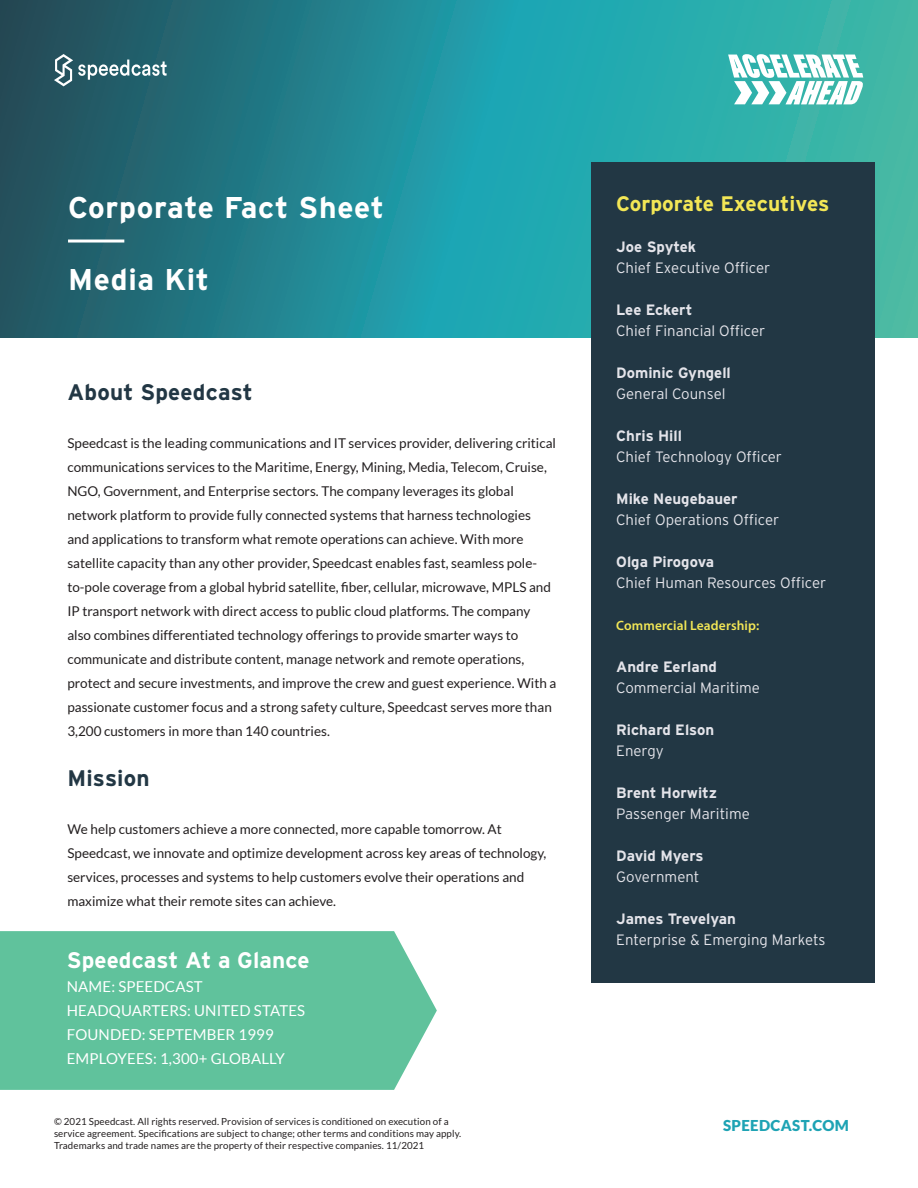
<style>
.page{position:relative;width:918px;height:1188px;background:#fff}
.page>*{position:absolute;margin:0;border:0;box-sizing:border-box;transform-origin:0 0}
.t1{font:700 30px "Interstate";letter-spacing:.025em;color:#fff}
.t2{font:700 22.5px "Interstate";letter-spacing:.01em;color:#223744}
.t3{font:700 22.5px "Interstate";letter-spacing:.005em;color:#fff}
.t4{font:700 21px "Interstate";color:#f3e756}
.t5{font:300 15px "Interstate";color:#e4e4ea}
.t6{font:700 15px "Interstate";color:#e4e4ea}
.t7{font:15px/24px "Lato";letter-spacing:.01em;color:#fff}
.t8{font:900 15px "Lato";letter-spacing:.025em;color:#1ea3b4}
.t9{font:13.5px/24px "Lato";color:#231f20}
.t10{font:600 13.5px "Myriad Pro";letter-spacing:.01em;color:#f3e756}
.t11{font:9.75px/11.7px "Lato";letter-spacing:.01em;color:#231f20}
</style>
<div class="page">
<svg style="left:0;top:0;width:918px;height:338px;background:#258b93"></svg>
<div style="left:591px;top:162px;width:283px;height:821px;background:#223744"></div>
<svg style="left:54px;top:54px;width:113px;height:32px;background:#507c86"></svg>
<svg style="left:728px;top:54px;width:136px;height:50px"></svg>
<div style="left:0;top:931px;width:437px;height:159px;background:#60c29c"></div>
<hr style="left:68px;top:240px;width:56px;height:3px;background:#fff">
<h1 class="t1" style="left:68px;top:191px;width:318px">Corporate Fact Sheet</h1>
<h1 class="t1" style="left:68px;top:263px;width:143px">Media Kit</h1>
<h2 class="t2" style="left:67px;top:380px;width:187px">About Speedcast</h2>
<p class="t9" style="left:67px;top:431px;width:490px">Speedcast is the leading communications and IT services provider, delivering critical communications services to the Maritime, Energy, Mining, Media, Telecom, Cruise, NGO, Government, and Enterprise sectors. The company leverages its global network platform to provide fully connected systems that harness technologies<br>and applications to transform what remote operations can achieve. With more satellite capacity than any other provider, Speedcast enables fast, seamless pole&shy;to-pole coverage from a global hybrid satellite, fiber, cellular, microwave, MPLS and IP transport network with direct access to public cloud platforms. The company also combines differentiated technology offerings to provide smarter ways to communicate and distribute content, manage network and remote operations, protect and secure investments, and improve the crew and guest experience. With a passionate customer focus and a strong safety culture, Speedcast serves more than 3,200 customers in more than 140 countries.</p>
<h2 class="t2" style="left:67px;top:765px;width:84px">Mission</h2>
<p class="t9" style="left:67px;top:817px;width:480px">We help customers achieve a more connected, more capable tomorrow. At Speedcast, we innovate and optimize development across key areas of technology, services, processes and systems to help customers evolve their operations and maximize what their remote sites can achieve.</p>
<h2 class="t3" style="left:67px;top:948px;width:244px">Speedcast At a Glance</h2>
<p class="t7" style="left:67px;top:975px;width:240px">NAME: SPEEDCAST<br>HEADQUARTERS: UNITED STATES<br>FOUNDED: SEPTEMBER 1999<br>EMPLOYEES: 1,300+ GLOBALLY</p>
<h3 class="t4" style="left:616px;top:192px;width:215px">Corporate Executives</h3>
<p class="t6" style="left:616px;top:238px;width:82px">Joe Spytek</p>
<p class="t5" style="left:616px;top:259px;width:155px">Chief Executive Officer</p>
<p class="t6" style="left:616px;top:301px;width:78px">Lee Eckert</p>
<p class="t5" style="left:616px;top:322px;width:151px">Chief Financial Officer</p>
<p class="t6" style="left:616px;top:364px;width:116px">Dominic Gyngell</p>
<p class="t5" style="left:616px;top:385px;width:111px">General Counsel</p>
<p class="t6" style="left:616px;top:427px;width:67px">Chris Hill</p>
<p class="t5" style="left:616px;top:448px;width:167px">Chief Technology Officer</p>
<p class="t6" style="left:616px;top:490px;width:123px">Mike Neugebauer</p>
<p class="t5" style="left:616px;top:511px;width:165px">Chief Operations Officer</p>
<p class="t6" style="left:616px;top:553px;width:100px">Olga Pirogova</p>
<p class="t5" style="left:616px;top:574px;width:212px">Chief Human Resources Officer</p>
<p class="t10" style="left:616px;top:616px;width:145px">Commercial Leadership:</p>
<p class="t6" style="left:616px;top:658px;width:102px">Andre Eerland</p>
<p class="t5" style="left:616px;top:679px;width:145px">Commercial Maritime</p>
<p class="t6" style="left:616px;top:721px;width:100px">Richard Elson</p>
<p class="t5" style="left:616px;top:742px;width:49px">Energy</p>
<p class="t6" style="left:616px;top:784px;width:102px">Brent Horwitz</p>
<p class="t5" style="left:616px;top:805px;width:135px">Passenger Maritime</p>
<p class="t6" style="left:616px;top:847px;width:89px">David Myers</p>
<p class="t5" style="left:616px;top:868px;width:85px">Government</p>
<p class="t6" style="left:616px;top:910px;width:121px">James Trevelyan</p>
<p class="t5" style="left:616px;top:931px;width:211px">Enterprise &amp; Emerging Markets</p>
<p class="t11" style="left:54px;top:1116px;width:409px">© 2021 Speedcast. All rights reserved. Provision of services is conditioned on execution of a service agreement. Specifications are subject to change; other terms and conditions may apply.</p>
<p class="t8" style="left:723px;top:1117px;width:128px">SPEEDCAST.COM</p>
<p class="t11" style="left:54px;top:1139px;width:372px">Trademarks and trade names are the property of their respective companies. 11/2021</p>
</div>
